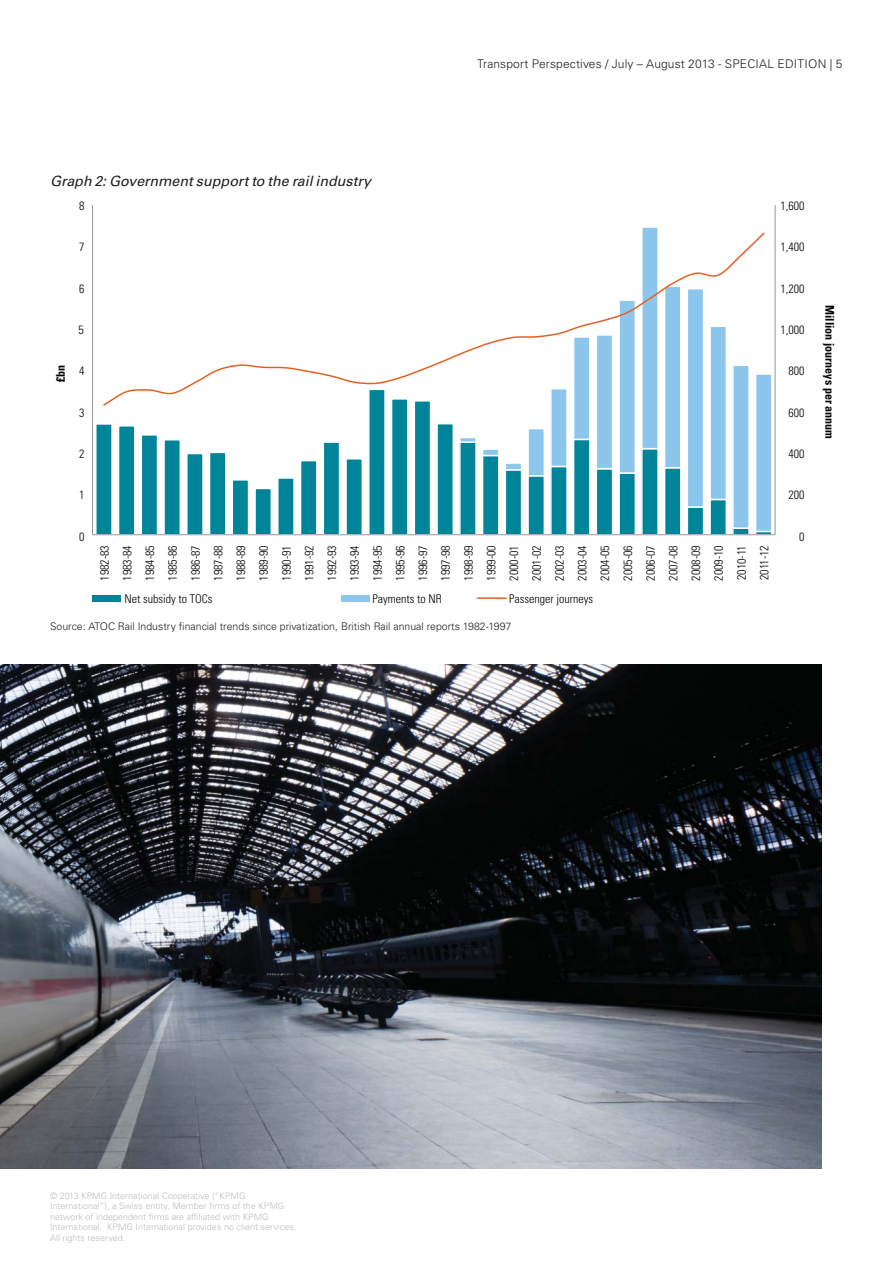
<style>
.page{position:relative;width:892px;height:1264px;background:#fff}
.page>*{position:absolute;margin:0;border:0;box-sizing:border-box;transform-origin:0 0}
.t1{font:italic 14.25px "Univers LT Std";color:#231f20}
.t2{font:300 condensed 12px/22.8px "Univers";color:#020303;text-align:justify}
.t3{font:300 12px "Univers LT Std";letter-spacing:.01em;color:#231f20}
.t4{font:700 condensed 12px "Univers";color:#020303}
.t5{font:300 10.5px "Univers LT Std";color:#231f20}
.t6{font:300 9px/10.5px "Univers LT Std";color:#bbbdc0}
</style>
<div class="page">
<hr style="left:774px;top:205px;width:1px;height:330px;background:#939598">
<hr style="left:92px;top:205px;width:1px;height:330px;background:#939598">
<div style="left:93px;top:595px;width:28px;height:6px;background:#008499"></div>
<div style="left:341px;top:595px;width:28px;height:6px;background:#8cc6ec"></div>
<hr style="left:477px;top:597px;width:29px;height:2px;background:#e95f20">
<svg style="left:94px;top:407px;width:679px;height:129px"></svg>
<svg style="left:435px;top:227px;width:338px;height:306px"></svg>
<hr style="left:93px;top:534px;width:682px;height:1px;background:#939598">
<svg style="left:103px;top:231px;width:663px;height:176px"></svg>
<img style="left:0;top:664px;width:821px;height:504px">
<p class="t1" style="left:50px;top:174px;width:322px">Graph 2: Government support to the rail industry</p>
<p class="t3" style="left:477px;top:58px;width:366px">Transport Perspectives / July – August 2013 - SPECIAL EDITION | 5</p>
<p class="t4" style="left:56px;top:382px;width:19px;rotate:-90deg">£bn</p>
<p class="t2" style="left:79px;top:195px;width:7px">8</p>
<p class="t2" style="left:780px;top:195px;width:25px">1,600</p>
<p class="t2" style="left:79px;top:237px;width:7px">7</p>
<p class="t2" style="left:780px;top:237px;width:25px">1,400</p>
<p class="t2" style="left:79px;top:278px;width:7px">6</p>
<p class="t2" style="left:780px;top:278px;width:25px">1,200</p>
<p class="t2" style="left:78px;top:319px;width:7px">5</p>
<p class="t2" style="left:780px;top:319px;width:25px">1,000</p>
<p class="t2" style="left:79px;top:361px;width:7px">4</p>
<p class="t2" style="left:788px;top:361px;width:17px">800</p>
<p class="t2" style="left:79px;top:402px;width:7px">3</p>
<p class="t2" style="left:788px;top:402px;width:17px">600</p>
<p class="t2" style="left:79px;top:443px;width:7px">2</p>
<p class="t2" style="left:788px;top:443px;width:17px">400</p>
<p class="t2" style="left:79px;top:485px;width:7px">1</p>
<p class="t2" style="left:788px;top:485px;width:17px">200</p>
<p class="t2" style="left:79px;top:526px;width:7px">0</p>
<p class="t2" style="left:799px;top:526px;width:7px">0</p>
<p class="t2" style="left:94px;top:581px;width:37px;rotate:-90deg">1982-83<br>1983-84<br>1984-85<br>1985-86<br>1986-87<br>1987-88<br>1988-89<br>1989-90<br>1990-91<br>1991-92<br>1992-93<br>1993-94<br>1994-95<br>1995-96<br>1996-97<br>1997-98<br>1998-99<br>1999-00<br>2000-01<br>2001-02<br>2002-03<br>2003-04<br>2004-05<br>2005-06<br>2006-07<br>2007-08<br>2008-09<br>2009-10<br>2010-11<br>2011-12</p>
<p class="t2" style="left:124px;top:589px;width:89px">Net subsidy to TOCs</p>
<p class="t2" style="left:372px;top:589px;width:71px">Payments to NR</p>
<p class="t2" style="left:509px;top:589px;width:85px">Passenger journeys</p>
<p class="t5" style="left:50px;top:621px;width:463px">Source: ATOC Rail Industry financial trends since privatization, British Rail annual reports 1982-1997</p>
<p class="t4" style="left:834px;top:305px;width:135px;rotate:90deg">Million journeys per annum</p>
<p class="t6" style="left:50px;top:1191px;width:248px">© 2013 KPMG International Cooperative (“KPMG International”), a Swiss entity. Member firms of the KPMG network of independent firms are affiliated with KPMG International. KPMG International provides no client services.<br>All rights reserved.</p>
</div>
